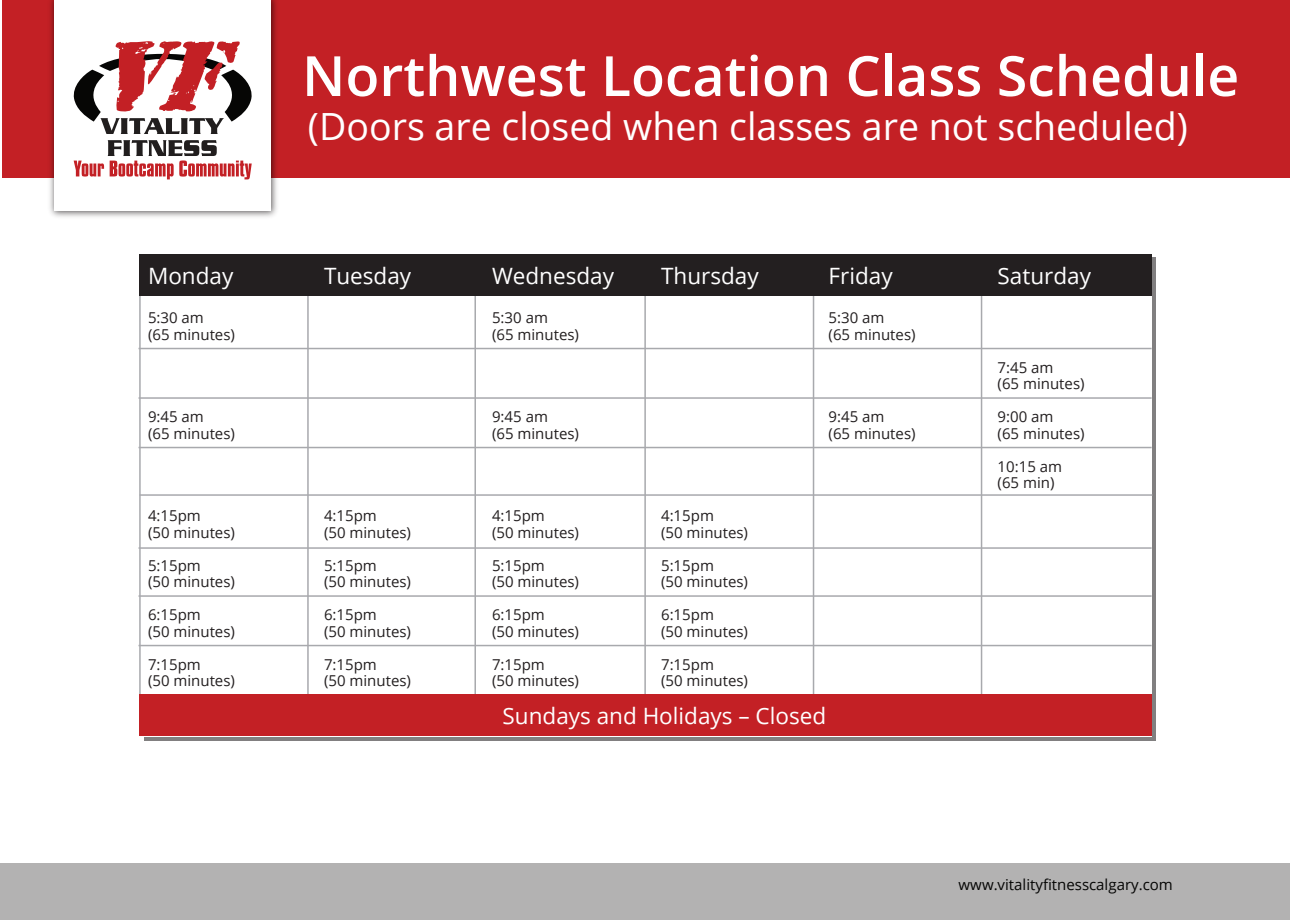
<style>
.page{position:relative;width:1290px;height:920px;background:#fff}
.page>*{position:absolute;margin:0;border:0;box-sizing:border-box;transform-origin:0 0}
.t1{font:600 55.5px "Open Sans";color:#fff}
.t2{font:37.5px "Open Sans";color:#fff}
.t3{font:22.5px "Open Sans";color:#fff}
.t4{font:15px/16.5px "Open Sans";color:#231f20}
.t5{font:15px "Open Sans";color:#050504}
</style>
<div class="page">
<div style="left:2px;top:0;width:1288px;height:178px;background:#c32025"></div>
<img style="left:50px;top:0;width:227px;height:217px">
<div style="left:55px;top:0;width:216px;height:211px;background:#fff"></div>
<svg style="left:74px;top:140px;width:178px;height:39px"></svg>
<svg style="left:73px;top:41px;width:179px;height:93px"></svg>
<hr style="left:307px;top:254px;width:2px;height:441px;background:#a8a9ad">
<hr style="left:139px;top:254px;width:2px;height:441px;background:#a8a9ad">
<hr style="left:474px;top:254px;width:2px;height:441px;background:#a8a9ad">
<hr style="left:644px;top:254px;width:2px;height:441px;background:#a8a9ad">
<hr style="left:813px;top:254px;width:1px;height:441px;background:#a8a9ad">
<hr style="left:981px;top:254px;width:1px;height:441px;background:#a8a9ad">
<div style="left:139px;top:254px;width:1013px;height:42px;background:#231f20"></div>
<div style="left:140px;top:694px;width:1012px;height:42px;background:#c32025"></div>
<hr style="left:139px;top:348px;width:1013px;height:1px;background:#a8a9ad">
<hr style="left:139px;top:397px;width:1013px;height:2px;background:#a8a9ad">
<hr style="left:139px;top:447px;width:1013px;height:1px;background:#a8a9ad">
<hr style="left:139px;top:547px;width:1013px;height:2px;background:#a8a9ad">
<hr style="left:139px;top:595px;width:1013px;height:2px;background:#a8a9ad">
<hr style="left:139px;top:645px;width:1013px;height:1px;background:#a8a9ad">
<div style="left:0;top:863px;width:1290px;height:57px;background:#b3b2b2"></div>
<hr style="left:140px;top:494px;width:1012px;height:2px;background:#a8a9ad">
<h1 class="t1" style="left:302px;top:38px;width:939px">Northwest Location Class Schedule</h1>
<h2 class="t2" style="left:308px;top:101px;width:881px">(Doors are closed when classes are not scheduled)</h2>
<h3 class="t3" style="left:148px;top:260px;width:87px">Monday</h3>
<h3 class="t3" style="left:324px;top:260px;width:89px">Tuesday</h3>
<h3 class="t3" style="left:492px;top:260px;width:124px">Wednesday</h3>
<h3 class="t3" style="left:661px;top:260px;width:99px">Thursday</h3>
<h3 class="t3" style="left:828px;top:260px;width:66px">Friday</h3>
<h3 class="t3" style="left:997px;top:260px;width:95px">Saturday</h3>
<p class="t4" style="left:148px;top:309px;width:88px">5:30 am<br>(65 minutes)</p>
<p class="t4" style="left:492px;top:309px;width:88px">5:30 am<br>(65 minutes)</p>
<p class="t4" style="left:829px;top:309px;width:88px">5:30 am<br>(65 minutes)</p>
<p class="t4" style="left:148px;top:408px;width:88px">9:45 am<br>(65 minutes)</p>
<p class="t4" style="left:492px;top:408px;width:88px">9:45 am<br>(65 minutes)</p>
<p class="t4" style="left:829px;top:408px;width:88px">9:45 am<br>(65 minutes)</p>
<p class="t4" style="left:998px;top:358px;width:88px">7:45 am<br>(65 minutes)</p>
<p class="t4" style="left:998px;top:408px;width:88px">9:00 am<br>(65 minutes)</p>
<p class="t4" style="left:998px;top:457px;width:66px">10:15 am (65 min)</p>
<p class="t4" style="left:148px;top:507px;width:88px">4:15pm<br>(50 minutes)</p>
<p class="t4" style="left:148px;top:556px;width:88px">5:15pm<br>(50 minutes)</p>
<p class="t4" style="left:148px;top:606px;width:88px">6:15pm<br>(50 minutes)</p>
<p class="t4" style="left:148px;top:655px;width:88px">7:15pm<br>(50 minutes)</p>
<p class="t4" style="left:324px;top:507px;width:88px">4:15pm<br>(50 minutes)</p>
<p class="t4" style="left:324px;top:556px;width:88px">5:15pm<br>(50 minutes)</p>
<p class="t4" style="left:324px;top:606px;width:88px">6:15pm<br>(50 minutes)</p>
<p class="t4" style="left:324px;top:655px;width:88px">7:15pm<br>(50 minutes)</p>
<p class="t4" style="left:492px;top:507px;width:88px">4:15pm<br>(50 minutes)</p>
<p class="t4" style="left:492px;top:556px;width:88px">5:15pm<br>(50 minutes)</p>
<p class="t4" style="left:492px;top:606px;width:88px">6:15pm<br>(50 minutes)</p>
<p class="t4" style="left:492px;top:655px;width:88px">7:15pm<br>(50 minutes)</p>
<p class="t4" style="left:661px;top:507px;width:88px">4:15pm<br>(50 minutes)</p>
<p class="t4" style="left:661px;top:556px;width:88px">5:15pm<br>(50 minutes)</p>
<p class="t4" style="left:661px;top:606px;width:88px">6:15pm<br>(50 minutes)</p>
<p class="t4" style="left:661px;top:655px;width:88px">7:15pm<br>(50 minutes)</p>
<h3 class="t3" style="left:502px;top:700px;width:325px">Sundays and Holidays – Closed</h3>
<p class="t5" style="left:959px;top:874px;width:216px">www.vitalityfitnesscalgary.com</p>
</div>
